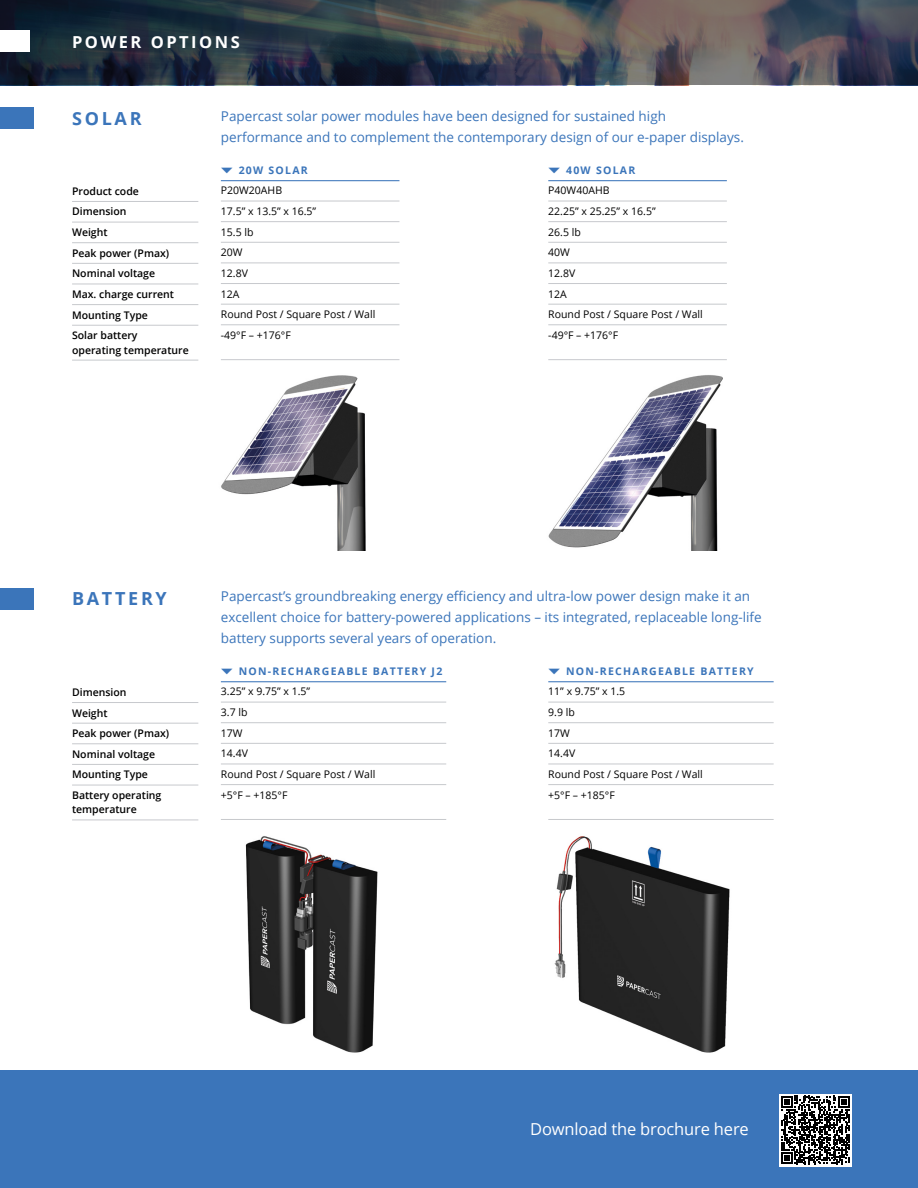
<style>
.page{position:relative;width:918px;height:1188px;background:#fff}
.page>*{position:absolute;margin:0;border:0;box-sizing:border-box;transform-origin:0 0}
.t1{font:700 18px "Open Sans";letter-spacing:.15em;color:#3b75ba}
.t2{font:16.5px "Open Sans";letter-spacing:-.01em;color:#fff}
.t3{font:700 16.5px "Open Sans";letter-spacing:.15em;color:#fff}
.t4{font:13.5px/21px "Open Sans";color:#3b75ba}
.t5{font:10.5px/20.7px "Open Sans";color:#000}
.t6{font:600 10.5px/20.7px "Open Sans";color:#000}
.t7{font:700 10.5px "Open Sans";letter-spacing:.12em;color:#3b75ba}
</style>
<div class="page">
<div style="left:0;top:1071px;width:918px;height:117px;background:#3b75ba"></div>
<img style="left:548px;top:375px;width:175px;height:175px">
<hr style="left:72px;top:201px;width:126px;height:1px;background:#c7c9cd">
<hr style="left:72px;top:222px;width:126px;height:1px;background:#c7c9cd">
<hr style="left:72px;top:242px;width:126px;height:1px;background:#c7c9cd">
<hr style="left:72px;top:263px;width:126px;height:1px;background:#c7c9cd">
<hr style="left:72px;top:284px;width:126px;height:1px;background:#c7c9cd">
<hr style="left:72px;top:304px;width:126px;height:1px;background:#c7c9cd">
<hr style="left:72px;top:325px;width:126px;height:1px;background:#c7c9cd">
<hr style="left:72px;top:360px;width:126px;height:1px;background:#c7c9cd">
<hr style="left:72px;top:702px;width:126px;height:1px;background:#c7c9cd">
<hr style="left:72px;top:723px;width:126px;height:1px;background:#c7c9cd">
<hr style="left:72px;top:744px;width:126px;height:1px;background:#c7c9cd">
<hr style="left:72px;top:764px;width:126px;height:1px;background:#c7c9cd">
<hr style="left:72px;top:785px;width:126px;height:1px;background:#c7c9cd">
<hr style="left:72px;top:820px;width:126px;height:1px;background:#c7c9cd">
<img style="left:221px;top:375px;width:145px;height:175px">
<hr style="left:548px;top:180px;width:179px;height:1px;background:#3b75ba">
<hr style="left:548px;top:201px;width:179px;height:1px;background:#c7c9cd">
<hr style="left:548px;top:221px;width:179px;height:1px;background:#c7c9cd">
<hr style="left:548px;top:242px;width:179px;height:1px;background:#c7c9cd">
<hr style="left:548px;top:263px;width:179px;height:1px;background:#c7c9cd">
<hr style="left:548px;top:283px;width:179px;height:1px;background:#c7c9cd">
<hr style="left:548px;top:304px;width:179px;height:1px;background:#c7c9cd">
<hr style="left:548px;top:325px;width:179px;height:1px;background:#c7c9cd">
<hr style="left:548px;top:359px;width:179px;height:1px;background:#c7c9cd">
<hr style="left:221px;top:180px;width:178px;height:1px;background:#3b75ba">
<hr style="left:221px;top:201px;width:178px;height:1px;background:#c7c9cd">
<hr style="left:221px;top:221px;width:178px;height:1px;background:#c7c9cd">
<hr style="left:221px;top:242px;width:178px;height:1px;background:#c7c9cd">
<hr style="left:221px;top:263px;width:178px;height:1px;background:#c7c9cd">
<hr style="left:221px;top:283px;width:178px;height:1px;background:#c7c9cd">
<hr style="left:221px;top:304px;width:178px;height:1px;background:#c7c9cd">
<hr style="left:221px;top:325px;width:178px;height:1px;background:#c7c9cd">
<hr style="left:221px;top:359px;width:178px;height:1px;background:#c7c9cd">
<div style="left:0;top:589px;width:34px;height:21px;background:#3b75ba"></div>
<hr style="left:221px;top:681px;width:225px;height:1px;background:#3b75ba">
<hr style="left:221px;top:702px;width:225px;height:1px;background:#c7c9cd">
<hr style="left:221px;top:722px;width:225px;height:1px;background:#c7c9cd">
<hr style="left:221px;top:743px;width:225px;height:1px;background:#c7c9cd">
<hr style="left:221px;top:764px;width:225px;height:1px;background:#c7c9cd">
<hr style="left:221px;top:784px;width:225px;height:1px;background:#c7c9cd">
<hr style="left:221px;top:819px;width:225px;height:1px;background:#c7c9cd">
<img style="left:245px;top:836px;width:133px;height:217px">
<hr style="left:548px;top:681px;width:226px;height:1px;background:#3b75ba">
<hr style="left:548px;top:702px;width:226px;height:1px;background:#c7c9cd">
<hr style="left:548px;top:722px;width:226px;height:1px;background:#c7c9cd">
<hr style="left:548px;top:743px;width:226px;height:1px;background:#c7c9cd">
<hr style="left:548px;top:764px;width:226px;height:1px;background:#c7c9cd">
<hr style="left:548px;top:784px;width:226px;height:1px;background:#c7c9cd">
<hr style="left:548px;top:819px;width:226px;height:1px;background:#c7c9cd">
<img style="left:554px;top:836px;width:176px;height:217px">
<div style="left:779px;top:1094px;width:73px;height:72px;background:#fff"></div>
<svg style="left:781px;top:1096px;width:69px;height:68px"></svg>
<svg style="left:0;top:0;width:918px;height:85px;background:#3e424b"></svg>
<div style="left:0;top:31px;width:30px;height:21px;background:#fff"></div>
<div style="left:0;top:107px;width:34px;height:21px;background:#3b75ba"></div>
<p class="t3" style="left:72px;top:30px;width:169px">POWER OPTIONS</p>
<h1 class="t1" style="left:72px;top:105px;width:71px">SOLAR</h1>
<p class="t4" style="left:221px;top:105px;width:525px">Papercast solar power modules have been designed for sustained high performance and to complement the contemporary design of our e-paper displays.</p>
<p class="t6" style="left:72px;top:180px;width:104px">Product code<br>Dimension<br>Weight<br>Peak power (Pmax)<br>Nominal voltage<br>Max. charge current<br>Mounting Type<br>Solar battery</p>
<p class="t6" style="left:72px;top:339px;width:118px">operating temperature</p>
<p class="t7" style="left:239px;top:163px;width:71px">20W SOLAR</p>
<p class="t5" style="left:221px;top:180px;width:156px">P20W20AHB<br>17.5” x 13.5” x 16.5”<br>15.5 lb<br>20W<br>12.8V<br>12A<br>Round Post / Square Post / Wall -49°F – +176°F</p>
<p class="t7" style="left:566px;top:163px;width:71px">40W SOLAR</p>
<p class="t5" style="left:548px;top:180px;width:156px">P40W40AHB<br>22.25” x 25.25” x 16.5”<br>26.5 lb<br>40W<br>12.8V<br>12A<br>Round Post / Square Post / Wall -49°F – +176°F</p>
<h1 class="t1" style="left:72px;top:585px;width:96px">BATTERY</h1>
<p class="t4" style="left:221px;top:585px;width:542px">Papercast’s groundbreaking energy efficiency and ultra-low power design make it an excellent choice for battery-powered applications – its integrated, replaceable long-life battery supports several years of operation.</p>
<p class="t7" style="left:239px;top:664px;width:205px">NON-RECHARGEABLE BATTERY J2</p>
<p class="t5" style="left:221px;top:681px;width:156px">3.25” x 9.75” x 1.5”<br>3.7 lb<br>17W<br>14.4V<br>Round Post / Square Post / Wall +5°F – +185°F</p>
<p class="t7" style="left:566px;top:664px;width:189px">NON-RECHARGEABLE BATTERY</p>
<p class="t5" style="left:548px;top:681px;width:156px">11” x 9.75” x 1.5<br>9.9 lb<br>17W<br>14.4V<br>Round Post / Square Post / Wall +5°F – +185°F</p>
<p class="t6" style="left:72px;top:682px;width:99px">Dimension<br>Weight<br>Peak power (Pmax)<br>Nominal voltage<br>Mounting Type<br>Battery operating</p>
<p class="t6" style="left:72px;top:799px;width:66px">temperature</p>
<p class="t2" style="left:530px;top:1117px;width:220px">Download the brochure here</p>
</div>
